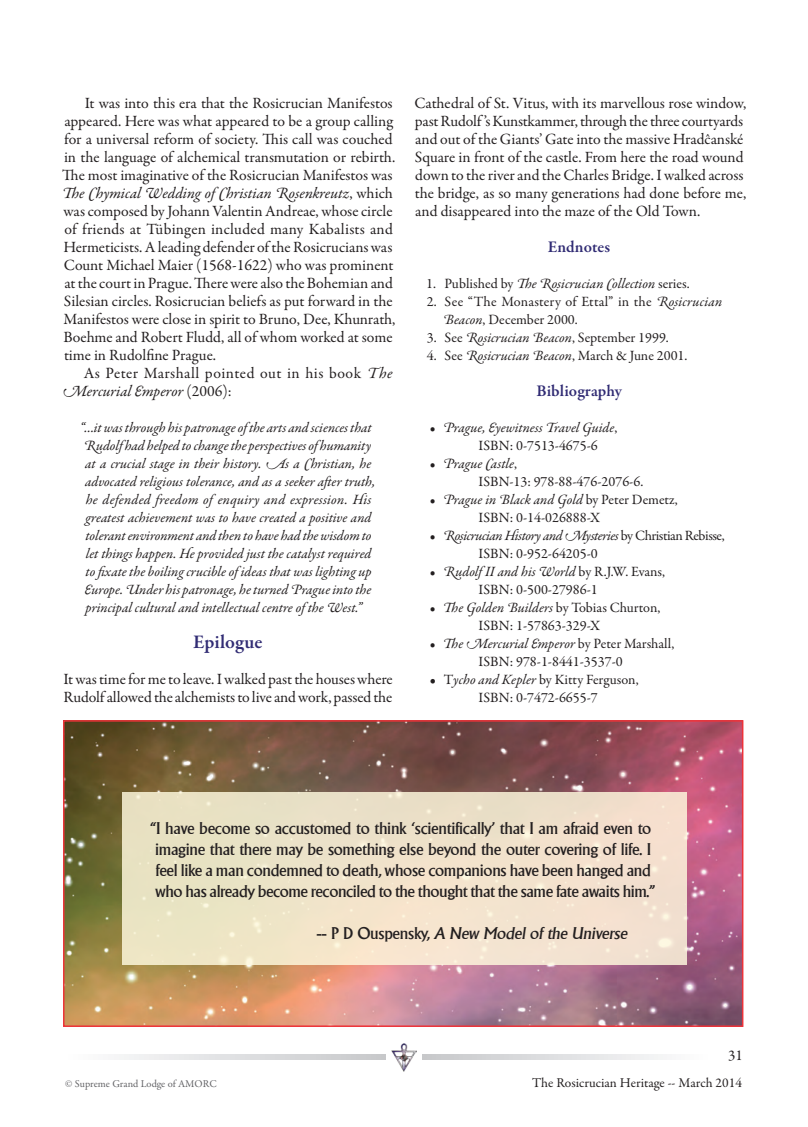
<style>
.page{position:relative;width:808px;height:1127px;background:#fff}
.page>*{position:absolute;margin:0;border:0;box-sizing:border-box;transform-origin:0 0}
.t1{font:600 19.5px "Garamond Premr Pro";letter-spacing:.005em;color:#312c74}
.t2{font:500 16.5px/21px "Adelon Serial";letter-spacing:-.02em;color:#231f20;text-align:center}
.t3{font:italic 500 16.5px "Adelon Serial";letter-spacing:-.02em;color:#231f20}
.t4{font:600 16.5px "Garamond Premr Pro";letter-spacing:.005em;color:#312c74}
.t5{font:15.75px/18px "Garamond Premr Pro";letter-spacing:-.005em;color:#231f20}
.t6{font:15.75px/18px "Garamond Premr Pro";letter-spacing:.03em;color:#231f20}
.t7{font:15px "Garamond Premr Pro";color:#231f20}
.t8{font:italic 14.25px/18px "Garamond Premr Pro";letter-spacing:-.005em;color:#231f20}
.t9{font:14.25px/18px "Garamond Premr Pro";color:#231f20}
.t10{font:13.5px "Garamond Premr Pro";color:#231f20}
.t11{font:10.5px "Garamond Premr Pro";color:#636366}
.s1{font-style:italic}
.s2{font-style:normal}
</style>
<div class="page">
<img style="left:392px;top:1043px;width:24px;height:28px">
<svg style="left:422px;top:1054px;width:241px;height:5px"></svg>
<svg style="left:119px;top:1054px;width:267px;height:5px"></svg>
<img style="left:66px;top:723px;width:674px;height:301px">
<div style="left:63px;top:720px;width:680px;height:307px;border:2px solid #ee3339"></div>
<div style="left:122px;top:792px;width:564px;height:172px;background:#f0e2ca"></div>
<p class="t5" style="left:62px;top:94px;width:335px;text-indent:23px">It was into this era that the Rosicrucian Manifestos appeared. Here was what appeared to be a group calling for a universal reform of society. This call was couched in the language of alchemical transmutation or rebirth.<br>The most imaginative of the Rosicrucian Manifestos was <span class="s1">The Chymical Wedding of Christian Rosenkreutz</span>, which was composed by Johann Valentin Andreae, whose circle of friends at Tübingen included many Kabalists and Hermeticists. A leading defender of the Rosicrucians was Count Michael Maier (1568-1622) who was prominent at the court in Prague. There were also the Bohemian and Silesian circles. Rosicrucian beliefs as put forward in the Manifestos were close in spirit to Bruno, Dee, Khunrath, Boehme and Robert Fludd, all of whom worked at some time in Rudolfine Prague.</p>
<p class="t6" style="left:63px;top:364px;width:331px;text-indent:21px">As Peter Marshall pointed out in his book <span class="s1">The<br>Mercurial Emperor</span> (2006):</p>
<p class="t8" style="left:80px;top:419px;width:297px">“…it was through his patronage of the arts and sciences that Rudolf had helped to change the perspectives of humanity at a crucial stage in their history. As a Christian, he advocated religious tolerance, and as a seeker after truth, he defended freedom of enquiry and expression. His greatest achievement was to have created a positive and tolerant environment and then to have had the wisdom to let things happen. He provided just the catalyst required to fixate the boiling crucible of ideas that was lighting up Europe. Under his patronage, he turned Prague into the principal cultural and intellectual centre of the West.”</p>
<p class="t1" style="left:193px;top:630px;width:71px">Epilogue</p>
<p class="t5" style="left:64px;top:670px;width:331px">It was time for me to leave. I walked past the houses where<br>Rudolf allowed the alchemists to live and work, passed the</p>
<p class="t5" style="left:415px;top:94px;width:333px">Cathedral of St. Vitus, with its marvellous rose window, past Rudolf ’s Kunstkammer, through the three courtyards and out of the Giants’ Gate into the massive Hradĉanské Square in front of the castle. From here the road wound down to the river and the Charles Bridge. I walked across the bridge, as so many generations had done before me, and disappeared into the maze of the Old Town.</p>
<p class="t4" style="left:548px;top:237px;width:64px">Endnotes</p>
<p class="t8" style="left:426px;top:275px;width:265px"><span class="s2">1. Published by</span> The Rosicrucian Collection <span class="s2">series.</span></p>
<p class="t9" style="left:443px;top:293px;width:281px;text-indent:-16px">2. See “The Monastery of Ettal” in the <span class="s1">Rosicrucian<br>Beacon</span>, December 2000.</p>
<p class="t9" style="left:427px;top:329px;width:244px">3. See <span class="s1">Rosicrucian Beacon</span>, September 1999.</p>
<p class="t9" style="left:427px;top:347px;width:262px">4. See <span class="s1">Rosicrucian Beacon</span>, March &amp; June 2001.</p>
<p class="t4" style="left:536px;top:381px;width:87px">Bibliography</p>
<p class="t8" style="left:478px;top:419px;width:140px;text-indent:-49px">• Prague, Eyewitness Travel Guide<span class="s2">,<br>ISBN: 0-7513-4675-6</span></p>
<p class="t9" style="left:478px;top:455px;width:166px;text-indent:-49px"><span class="s1">• Prague Castle</span>,<br>ISBN-13: 978-88-476-2076-6.</p>
<p class="t9" style="left:478px;top:491px;width:201px;text-indent:-49px"><span class="s1">• Prague in Black and Gold</span> by Peter Demetz,<br>ISBN: 0-14-026888-X</p>
<p class="t9" style="left:478px;top:527px;width:248px;text-indent:-49px"><span class="s1">• Rosicrucian History and Mysteries</span> by Christian Rebisse,<br>ISBN: 0-952-64205-0</p>
<p class="t9" style="left:478px;top:563px;width:188px;text-indent:-49px"><span class="s1">• Rudolf II and his World</span> by R.J.W. Evans,<br>ISBN: 0-500-27986-1</p>
<p class="t9" style="left:478px;top:599px;width:184px;text-indent:-49px"><span class="s1">• The Golden Builders</span> by Tobias Churton,<br>ISBN: 1-57863-329-X</p>
<p class="t9" style="left:429px;top:635px;width:246px;text-align:center"><span class="s1">• The Mercurial Emperor</span> by Peter Marshall,<br>ISBN: 978-1-8441-3537-0</p>
<p class="t9" style="left:430px;top:671px;width:210px;text-align:center">• T<span class="s1">ycho and Kepler</span> by Kitty Ferguson,<br>ISBN: 0-7472-6655-7</p>
<p class="t2" style="left:150px;top:817px;width:507px">“I have become so accustomed to think ‘scientifically’ that I am afraid even to imagine that there may be something else beyond the outer covering of life. I feel like a man condemned to death, whose companions have been hanged and who has already become reconciled to the thought that the same fate awaits him.”</p>
<p class="t3" style="left:316px;top:921px;width:312px"><span class="s2">-- P D Ouspensky,</span> A New Model of the Universe</p>
<p class="t7" style="left:728px;top:1046px;width:16px">31</p>
<p class="t11" style="left:65px;top:1077px;width:153px">© Supreme Grand Lodge of AMORC</p>
<p class="t10" style="left:532px;top:1074px;width:211px">The Rosicrucian Heritage -- March 2014</p>
</div>
